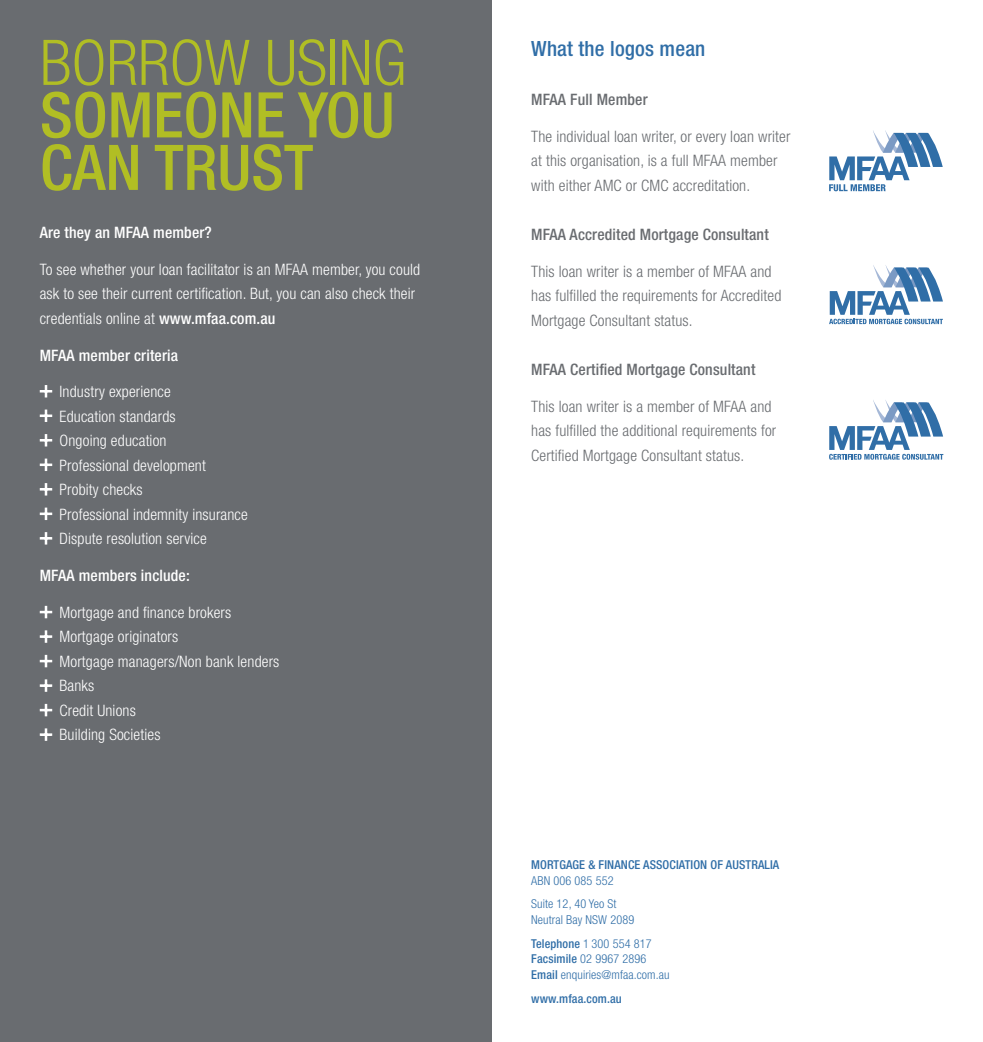
<style>
.page{position:relative;width:983px;height:1042px;background:#fff}
.page>*{position:absolute;margin:0;border:0;box-sizing:border-box;transform-origin:0 0}
.t1{font:500 condensed 63px/52.5px "Helvetica Neue";color:#b1be24}
.t2{font:500 condensed 21px "Helvetica Neue";letter-spacing:.01em;color:#306ea7}
.t3{font:300 condensed 15.75px/24.5px "Helvetica Neue";letter-spacing:.01em;color:#fff}
.t4{font:300 condensed 15.75px/24.5px "Helvetica Neue";letter-spacing:.01em;color:#696c70}
.t5{font:500 condensed 15.75px "Helvetica Neue";letter-spacing:.01em;color:#696c70}
.t6{font:500 condensed 15.75px "Helvetica Neue";letter-spacing:.01em;color:#fff}
.t7{font:300 condensed 12.25px/15.8px "Helvetica Neue";letter-spacing:.01em;color:#306ea7}
.t8{font:500 condensed 12.25px/15.8px "Helvetica Neue";letter-spacing:.01em;color:#306ea7}
.s1{font-weight:300}
.s2{font-weight:500}
</style>
<div class="page">
<div style="left:0;top:0;width:491px;height:1042px;background:#696c70"></div>
<svg style="left:829px;top:265px;width:113px;height:59px"></svg>
<svg style="left:829px;top:130px;width:113px;height:61px"></svg>
<svg style="left:829px;top:400px;width:114px;height:60px"></svg>
<svg style="left:39px;top:385px;width:14px;height:13px"></svg>
<svg style="left:39px;top:409px;width:14px;height:13px"></svg>
<svg style="left:39px;top:434px;width:14px;height:13px"></svg>
<svg style="left:39px;top:458px;width:14px;height:13px"></svg>
<svg style="left:39px;top:483px;width:14px;height:13px"></svg>
<svg style="left:39px;top:507px;width:14px;height:13px"></svg>
<svg style="left:39px;top:532px;width:14px;height:13px"></svg>
<svg style="left:39px;top:605px;width:14px;height:14px"></svg>
<svg style="left:39px;top:630px;width:14px;height:13px"></svg>
<svg style="left:39px;top:654px;width:14px;height:14px"></svg>
<svg style="left:39px;top:679px;width:14px;height:13px"></svg>
<svg style="left:39px;top:703px;width:14px;height:14px"></svg>
<svg style="left:39px;top:728px;width:14px;height:13px"></svg>
<p class="t1" style="left:40px;top:35px;width:368px"><span class="s1">BORROW USING<br></span>SOMEONE YOU<br>CAN TRUST</p>
<p class="t6" style="left:40px;top:223px;width:174px">Are they an MFAA member?</p>
<p class="t3" style="left:40px;top:257px;width:382px">To see whether your loan facilitator is an MFAA member, you could ask to see their current certification. But, you can also check their credentials online at <span class="s2">www.mfaa.com.au</span></p>
<p class="t6" style="left:40px;top:346px;width:140px">MFAA member criteria</p>
<p class="t3" style="left:60px;top:379px;width:190px">Industry experience<br>Education standards<br>Ongoing education<br>Professional development<br>Probity checks<br>Professional indemnity insurance<br>Dispute resolution service</p>
<p class="t6" style="left:40px;top:566px;width:152px">MFAA members include:</p>
<p class="t3" style="left:60px;top:600px;width:221px">Mortgage and finance brokers<br>Mortgage originators<br>Mortgage managers/Non bank lenders<br>Banks<br>Credit Unions<br>Building Societies</p>
<p class="t2" style="left:531px;top:36px;width:176px">What the logos mean</p>
<p class="t5" style="left:531px;top:90px;width:118px">MFAA Full Member</p>
<p class="t4" style="left:531px;top:124px;width:261px">The individual loan writer, or every loan writer at this organisation, is a full MFAA member with either AMC or CMC accreditation.</p>
<p class="t5" style="left:531px;top:225px;width:239px">MFAA Accredited Mortgage Consultant</p>
<p class="t4" style="left:531px;top:259px;width:251px">This loan writer is a member of MFAA and has fulfilled the requirements for Accredited<br>Mortgage Consultant status.</p>
<p class="t5" style="left:531px;top:360px;width:226px">MFAA Certified Mortgage Consultant</p>
<p class="t4" style="left:531px;top:393px;width:246px">This loan writer is a member of MFAA and has fulfilled the additional requirements for<br>Certified Mortgage Consultant status.</p>
<p class="t8" style="left:531px;top:856px;width:249px">MORTGAGE &amp; FINANCE ASSOCIATION OF AUSTRALIA<br><span class="s1">ABN 006 085 552</span></p>
<p class="t7" style="left:531px;top:896px;width:104px">Suite 12, 40 Yeo St<br>Neutral Bay NSW 2089</p>
<p class="t7" style="left:531px;top:935px;width:140px"><span class="s2">Telephone</span> 1 300 554 817<br><span class="s2">Facsimile</span> 02 9967 2896<br><span class="s2">Email</span> enquiries@mfaa.com.au</p>
<p class="t8" style="left:531px;top:990px;width:92px">www.mfaa.com.au</p>
</div>
